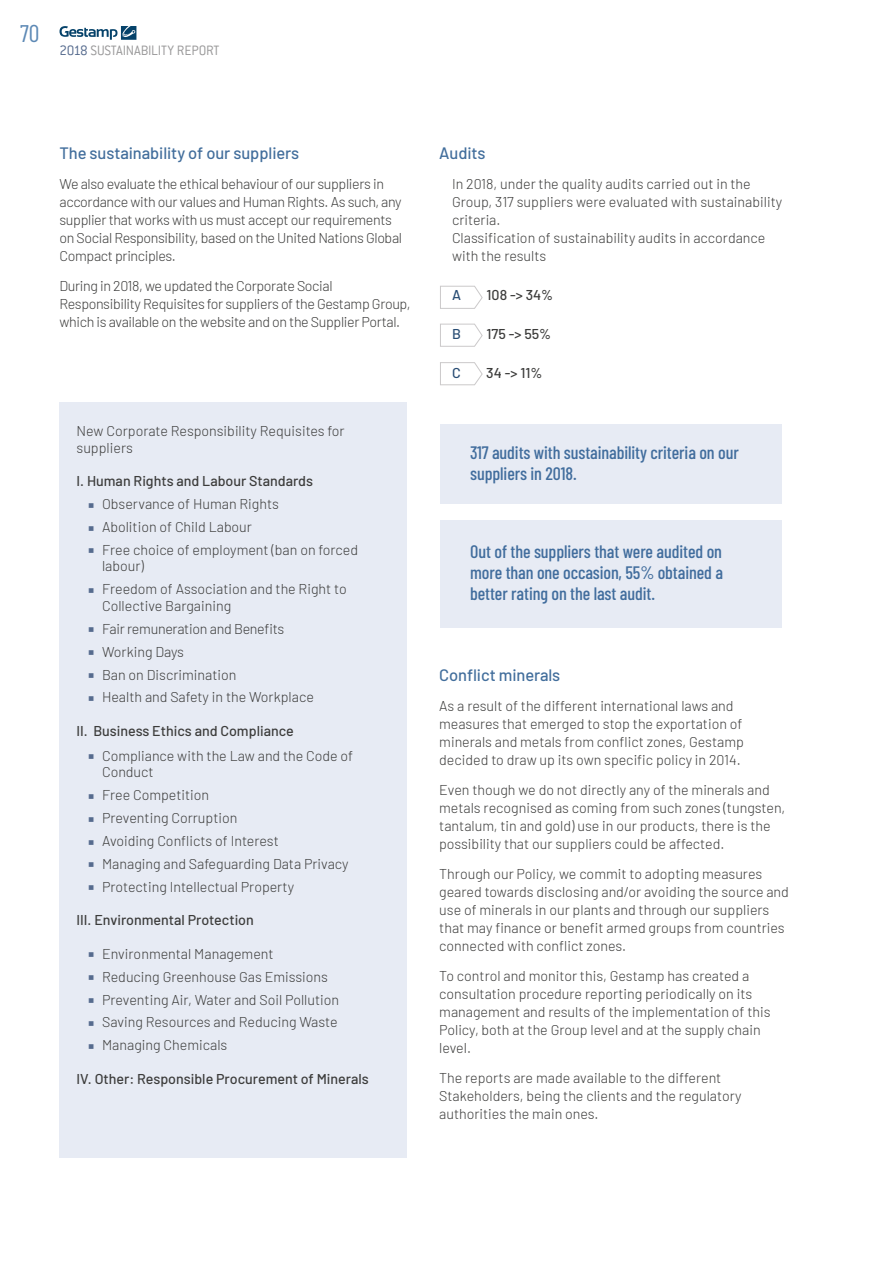
<style>
.page{position:relative;width:893px;height:1263px;background:#fff}
.page>*{position:absolute;margin:0;border:0;box-sizing:border-box;transform-origin:0 0}
.t1{font:24px "Barlow Condensed";color:#5d89b5}
.t2{font:500 18px/21px "Barlow Condensed";letter-spacing:-.005em;color:#416d9d}
.t3{font:500 16.5px "Barlow";letter-spacing:-.005em;color:#426e9c}
.t4{font:300 15px "Conduit ITC";letter-spacing:-.015em;color:#9a999a}
.t5{font:300 14.25px/18px "Barlow";color:#3c3c3b}
.t6{font:300 14.25px/18px "Barlow";letter-spacing:-.025em;color:#3c3c3b}
.t7{font:500 14.25px "Barlow";color:#3c3c3b}
.t8{font:500 14.25px "Barlow";color:#294d74}
.s1{color:#566b8e}
</style>
<div class="page">
<svg style="left:60px;top:26px;width:76px;height:14px"></svg>
<div style="left:60px;top:402px;width:347px;height:756px;background:#e7ebf4"></div>
<div style="left:440px;top:424px;width:342px;height:79px;background:#e7ebf4"></div>
<div style="left:440px;top:520px;width:342px;height:108px;background:#e7ebf4"></div>
<svg style="left:440px;top:285px;width:43px;height:24px"></svg>
<svg style="left:440px;top:323px;width:43px;height:24px"></svg>
<svg style="left:440px;top:362px;width:43px;height:24px"></svg>
<h1 class="t1" style="left:20px;top:16px;width:21px">70</h1>
<p class="t4" style="left:60px;top:42px;width:161px"><span class="s1">2018</span> SUSTAINABILITY REPORT</p>
<p class="t3" style="left:60px;top:141px;width:241px">The sustainability of our suppliers</p>
<p class="t6" style="left:60px;top:174px;width:344px">We also evaluate the ethical behaviour of our suppliers in accordance with our values and Human Rights. As such, any supplier that works with us must accept our requirements on Social Responsibility, based on the United Nations Global Compact principles.</p>
<p class="t6" style="left:60px;top:276px;width:352px">During in 2018, we updated the Corporate Social<br>Responsibility Requisites for suppliers of the Gestamp Group, which is available on the website and on the Supplier Portal.</p>
<p class="t5" style="left:77px;top:422px;width:270px;line-height:16.5px">New Corporate Responsibility Requisites for suppliers</p>
<p class="t7" style="left:77px;top:471px;width:238px">I. Human Rights and Labour Standards</p>
<p class="t5" style="left:102px;top:491px;width:258px;line-height:23px">Observance of Human Rights<br>Abolition of Child Labour<br>Free choice of employment (ban on forced</p>
<p class="t5" style="left:102px;top:554px;width:246px;line-height:23px">labour)<br>Freedom of Association and the Right to</p>
<p class="t5" style="left:102px;top:593px;width:213px;line-height:23px">Collective Bargaining<br>Fair remuneration and Benefits<br>Working Days<br>Ban on Discrimination<br>Health and Safety in the Workplace</p>
<p class="t7" style="left:77px;top:720px;width:219px">II. Business Ethics and Compliance</p>
<p class="t5" style="left:102px;top:746px;width:253px;line-height:16.5px">Compliance with the Law and the Code of<br>Conduct</p>
<p class="t5" style="left:102px;top:783px;width:248px;line-height:23px">Free Competition<br>Preventing Corruption<br>Avoiding Conflicts of Interest<br>Managing and Safeguarding Data Privacy<br>Protecting Intellectual Property</p>
<p class="t7" style="left:77px;top:910px;width:179px">III. Environmental Protection</p>
<p class="t5" style="left:102px;top:941px;width:239px;line-height:23px">Environmental Management<br>Reducing Greenhouse Gas Emissions<br>Preventing Air, Water and Soil Pollution<br>Saving Resources and Reducing Waste<br>Managing Chemicals</p>
<p class="t7" style="left:77px;top:1068px;width:294px">IV. Other: Responsible Procurement of Minerals</p>
<p class="t3" style="left:439px;top:141px;width:48px">Audits</p>
<p class="t5" style="left:452px;top:174px;width:332px">In 2018, under the quality audits carried out in the Group, 317 suppliers were evaluated with sustainability criteria.<br>Classification of sustainability audits in accordance with the results</p>
<p class="t8" style="left:452px;top:284px;width:10px">A</p>
<p class="t7" style="left:487px;top:284px;width:68px">108 -&gt; 34%</p>
<p class="t8" style="left:452px;top:323px;width:10px">B</p>
<p class="t7" style="left:487px;top:323px;width:66px">175 -&gt; 55%</p>
<p class="t8" style="left:452px;top:362px;width:10px">C</p>
<p class="t7" style="left:486px;top:362px;width:58px">34 -&gt; 11%</p>
<p class="t2" style="left:470px;top:441px;width:270px">317 audits with sustainability criteria on our suppliers in 2018.</p>
<p class="t2" style="left:470px;top:540px;width:254px;text-align:justify">Out of the suppliers that were audited on more than one occasion, 55% obtained a better rating on the last audit.</p>
<p class="t3" style="left:439px;top:663px;width:123px">Conflict minerals</p>
<p class="t5" style="left:439px;top:696px;width:306px">As a result of the different international laws and measures that emerged to stop the exportation of minerals and metals from conflict zones, Gestamp decided to draw up its own specific policy in 2014.</p>
<p class="t5" style="left:439px;top:780px;width:347px">Even though we do not directly any of the minerals and metals recognised as coming from such zones (tungsten, tantalum, tin and gold) use in our products, there is the possibility that our suppliers could be affected.</p>
<p class="t5" style="left:439px;top:864px;width:351px">Through our Policy, we commit to adopting measures geared towards disclosing and/or avoiding the source and use of minerals in our plants and through our suppliers that may finance or benefit armed groups from countries connected with conflict zones.</p>
<p class="t5" style="left:439px;top:966px;width:333px">To control and monitor this, Gestamp has created a consultation procedure reporting periodically on its management and results of the implementation of this Policy, both at the Group level and at the supply chain level.</p>
<p class="t5" style="left:439px;top:1068px;width:304px">The reports are made available to the different<br>Stakeholders, being the clients and the regulatory authorities the main ones.</p>
</div>
